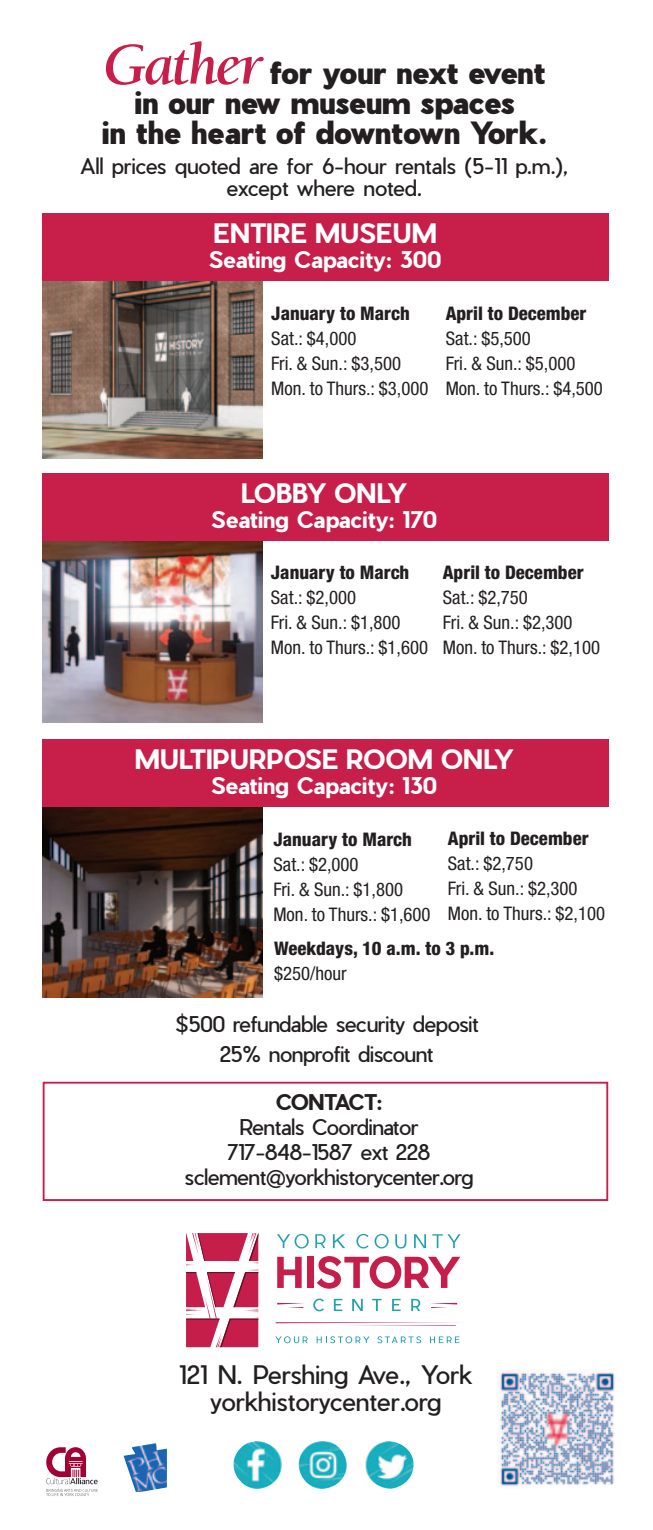
<style>
.page{position:relative;width:653px;height:1530px;background:#fff}
.page>*{position:absolute;margin:0;border:0;box-sizing:border-box;transform-origin:0 0}
.t1{font:900 30px/30px "Pier Sans";color:#231f20;text-align:center}
.t2{font:700 26.25px "Pier Sans";letter-spacing:-.01em;color:#fff}
.t3{font:25px "Pier Sans";letter-spacing:-.01em;color:#231f20}
.t4{font:700 22.5px "Pier Sans";color:#fff}
.t5{font:21.25px/25px "Pier Sans";letter-spacing:-.02em;color:#231f20;text-align:center}
.t6{font:700 21.25px "Pier Sans";letter-spacing:-.045em;color:#231f20}
.t7{font:condensed 18.75px "Helvetica Neue";color:#231f20}
.t8{font:800 condensed 18.75px/25px "Helvetica Neue";color:#231f20}
.s1{font-family:"Berkeley";font-weight:700;font-style:italic;font-size:60px;color:#c71e4a}
.s2{font-weight:400}
</style>
<div class="page">
<div style="left:43px;top:1082px;width:565px;height:119px;border:2px solid #c71e4a"></div>
<svg style="left:186px;top:1233px;width:72px;height:114px"></svg>
<svg style="left:277px;top:1234px;width:31px;height:15px"></svg>
<svg style="left:315px;top:1234px;width:10px;height:14px"></svg>
<svg style="left:333px;top:1234px;width:12px;height:14px"></svg>
<svg style="left:356px;top:1234px;width:12px;height:15px"></svg>
<svg style="left:374px;top:1234px;width:14px;height:15px"></svg>
<svg style="left:395px;top:1234px;width:11px;height:15px"></svg>
<svg style="left:414px;top:1234px;width:12px;height:14px"></svg>
<svg style="left:432px;top:1234px;width:28px;height:14px"></svg>
<svg style="left:277px;top:1257px;width:24px;height:31px"></svg>
<div style="left:307px;top:1257px;width:6px;height:31px;background:#c61e4b"></div>
<svg style="left:317px;top:1256px;width:143px;height:33px"></svg>
<svg style="left:313px;top:1299px;width:11px;height:12px"></svg>
<svg style="left:334px;top:1299px;width:8px;height:12px"></svg>
<svg style="left:352px;top:1299px;width:10px;height:12px"></svg>
<svg style="left:372px;top:1299px;width:9px;height:12px"></svg>
<svg style="left:392px;top:1299px;width:8px;height:12px"></svg>
<svg style="left:411px;top:1299px;width:9px;height:12px"></svg>
<svg style="left:277px;top:1303px;width:27px;height:5px"></svg>
<svg style="left:430px;top:1303px;width:27px;height:5px"></svg>
<svg style="left:275px;top:1336px;width:32px;height:7px"></svg>
<svg style="left:316px;top:1336px;width:53px;height:7px"></svg>
<svg style="left:377px;top:1336px;width:44px;height:7px"></svg>
<svg style="left:430px;top:1336px;width:29px;height:7px"></svg>
<svg style="left:275px;top:1322px;width:183px;height:1px"></svg>
<hr style="left:339px;top:1325px;width:116px;height:1px;background:#c61e4b">
<img style="left:497px;top:1369px;width:118px;height:118px">
<img style="left:233px;top:1441px;width:181px;height:48px">
<svg style="left:46px;top:1447px;width:52px;height:49px"></svg>
<img style="left:124px;top:1443px;width:43px;height:49px">
<img style="left:43px;top:280px;width:219px;height:178px">
<img style="left:43px;top:541px;width:219px;height:181px">
<img style="left:43px;top:807px;width:219px;height:190px">
<div style="left:43px;top:213px;width:566px;height:67px;background:#c71e4a"></div>
<div style="left:42px;top:474px;width:566px;height:67px;background:#c71e4a"></div>
<div style="left:42px;top:740px;width:566px;height:67px;background:#c71e4a"></div>
<p class="t1" style="left:101px;top:58px;width:447px"><span class="s1">Gather</span> for your next event in our new museum spaces<br>in the heart of downtown York.</p>
<p class="t5" style="left:80px;top:155px;width:489px">All prices quoted are for 6-hour rentals (5-11 p.m.),</p>
<p class="t5" style="left:226px;top:177px;width:197px">except where noted.</p>
<p class="t2" style="left:213px;top:218px;width:225px">ENTIRE MUSEUM</p>
<p class="t4" style="left:209px;top:247px;width:234px">Seating Capacity: 300</p>
<p class="t8" style="left:271px;top:302px;width:140px">January to March<br><span class="s2">Sat.: $4,000</span></p>
<p class="t7" style="left:271px;top:357px;width:131px">Fri. &amp; Sun.: $3,500</p>
<p class="t7" style="left:271px;top:382px;width:159px">Mon. to Thurs.: $3,000</p>
<p class="t8" style="left:445px;top:302px;width:142px">April to December<br><span class="s2">Sat.: $5,500</span></p>
<p class="t7" style="left:445px;top:356px;width:131px">Fri. &amp; Sun.: $5,000</p>
<p class="t7" style="left:445px;top:381px;width:159px">Mon. to Thurs.: $4,500</p>
<p class="t2" style="left:241px;top:479px;width:168px">LOBBY ONLY</p>
<p class="t4" style="left:211px;top:507px;width:227px">Seating Capacity: 170</p>
<p class="t8" style="left:271px;top:561px;width:140px">January to March<br><span class="s2">Sat.: $2,000</span></p>
<p class="t7" style="left:271px;top:615px;width:131px">Fri. &amp; Sun.: $1,800</p>
<p class="t7" style="left:271px;top:640px;width:159px">Mon. to Thurs.: $1,600</p>
<p class="t8" style="left:443px;top:561px;width:142px">April to December<br><span class="s2">Sat.: $2,750</span></p>
<p class="t7" style="left:443px;top:615px;width:131px">Fri. &amp; Sun.: $2,300</p>
<p class="t7" style="left:443px;top:640px;width:159px">Mon. to Thurs.: $2,100</p>
<p class="t2" style="left:134px;top:745px;width:381px">MULTIPURPOSE ROOM ONLY</p>
<p class="t4" style="left:211px;top:773px;width:227px">Seating Capacity: 130</p>
<p class="t8" style="left:448px;top:828px;width:142px">April to December<br><span class="s2">Sat.: $2,750</span></p>
<p class="t7" style="left:448px;top:882px;width:131px">Fri. &amp; Sun.: $2,300</p>
<p class="t7" style="left:448px;top:907px;width:159px">Mon. to Thurs.: $2,100</p>
<p class="t8" style="left:274px;top:937px;width:222px">Weekdays, 10 a.m. to 3 p.m. <span class="s2">$250/hour</span></p>
<p class="t8" style="left:273px;top:828px;width:140px">January to March<br><span class="s2">Sat.: $2,000</span></p>
<p class="t7" style="left:273px;top:882px;width:131px">Fri. &amp; Sun.: $1,800</p>
<p class="t7" style="left:273px;top:907px;width:159px">Mon. to Thurs.: $1,600</p>
<p class="t5" style="left:175px;top:1013px;width:305px">$500 refundable security deposit</p>
<p class="t5" style="left:220px;top:1043px;width:215px">25% nonprofit discount</p>
<p class="t6" style="left:276px;top:1091px;width:108px">CONTACT:</p>
<p class="t5" style="left:239px;top:1117px;width:180px">Rentals Coordinator</p>
<p class="t5" style="left:184px;top:1142px;width:290px">717-848-1587 ext 228 sclement@yorkhistorycenter.org</p>
<p class="t3" style="left:179px;top:1364px;width:295px">121 N. Pershing Ave., York</p>
<p class="t3" style="left:210px;top:1392px;width:232px">yorkhistorycenter.org</p>
</div>
